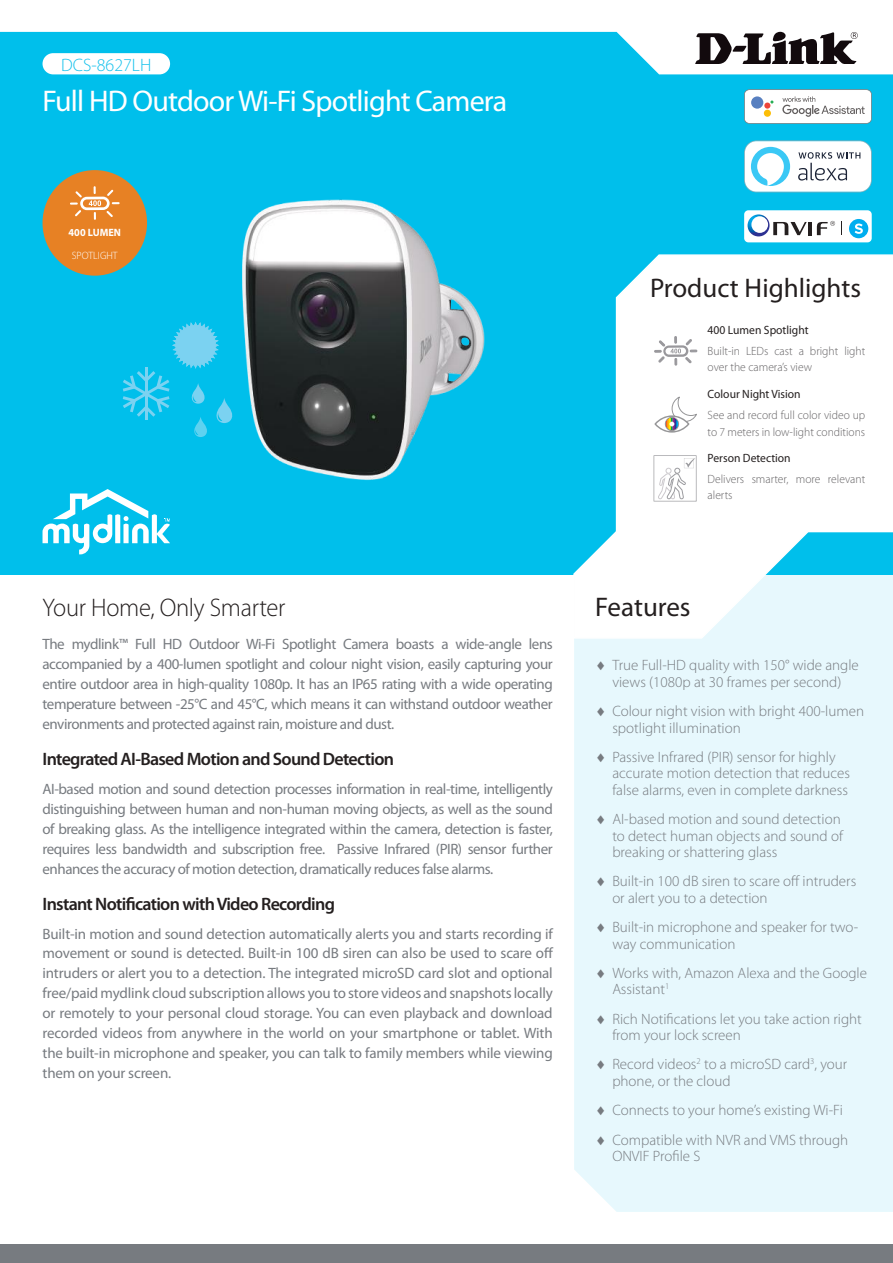
<style>
.page{position:relative;width:893px;height:1263px;background:#fff}
.page>*{position:absolute;margin:0;border:0;box-sizing:border-box;transform-origin:0 0}
.t1{font:30px "Myriad Pro";letter-spacing:-.025em;color:#fff}
.t2{font:27px "Myriad Pro";color:#241f1f}
.t3{font:300 25.5px "Myriad Pro";letter-spacing:-.01em;color:#241f1f}
.t4{font:600 18px "Myriad Pro";letter-spacing:-.04em;color:#241f1f}
.t5{font:300 18px "Myriad Pro";color:#14c1ec}
.t6{font:15px/20px "Myriad Pro";letter-spacing:-.03em;color:#777b80;text-align:justify}
.t7{font:300 15px/16.5px "Myriad Pro";color:#777b80}
.t8{font:300 12px/16.4px "Myriad Pro";color:#656365}
.t9{font:12px "Myriad Pro";color:#241f1f}
.t10{font:300 10.65px "Myriad Pro";color:#fff}
.t11{font:700 10.65px "Myriad Pro";color:#fff}
</style>
<div class="page">
<div style="left:0;top:1244px;width:893px;height:19px;background:#777b80"></div>
<div style="left:574px;top:639px;width:319px;height:573px;background:#e7f8fd"></div>
<div style="left:0;top:0;width:893px;height:574px;background:#00bfeb"></div>
<svg style="left:573px;top:254px;width:320px;height:385px"></svg>
<svg style="left:0;top:0;width:893px;height:74px;fill:#fff"></svg>
<svg style="left:695px;top:32px;width:163px;height:32px;background:#7e797b"></svg>
<div style="left:43px;top:53px;width:127px;height:21px;background:#fff;border-radius:11px"></div>
<svg style="left:43px;top:489px;width:127px;height:66px"></svg>
<svg style="left:654px;top:336px;width:43px;height:29px"></svg>
<svg style="left:654px;top:395px;width:45px;height:47px;background:#eeeeec"></svg>
<svg style="left:654px;top:455px;width:42px;height:46px;background:#f1f1f1"></svg>
<img style="left:242px;top:199px;width:243px;height:281px">
<svg style="left:123px;top:322px;width:110px;height:115px"></svg>
<div style="left:43px;top:170px;width:104px;height:106px;background:#e78124;border-radius:50%"></div>
<svg style="left:80px;top:197px;width:30px;height:13px"></svg>
<div style="left:83px;top:199px;width:24px;height:8px;background:#e78124;border-radius:4px"></div>
<svg style="left:112px;top:202px;width:8px;height:2px"></svg>
<svg style="left:94px;top:186px;width:2px;height:8px"></svg>
<svg style="left:94px;top:212px;width:2px;height:8px"></svg>
<svg style="left:107px;top:211px;width:6px;height:6px"></svg>
<svg style="left:70px;top:191px;width:12px;height:25px"></svg>
<svg style="left:107px;top:190px;width:6px;height:6px"></svg>
<svg style="left:89px;top:200px;width:12px;height:6px"></svg>
<svg style="left:744px;top:89px;width:128px;height:35px;background:#e7e9ea"></svg>
<div style="left:764px;top:110px;width:7px;height:7px;background:#fcbe08;border-radius:50%"></div>
<div style="left:751px;top:96px;width:12px;height:13px;background:#5880c0;border-radius:50%"></div>
<svg style="left:744px;top:141px;width:128px;height:51px;background:#d8ebf1"></svg>
<div style="left:744px;top:210px;width:128px;height:32px;background:#fff;border-radius:4px"></div>
<hr style="left:808px;top:222px;width:4px;height:13px;background:#241f1f">
<svg style="left:747px;top:214px;width:60px;height:22px"></svg>
<svg style="left:817px;top:221px;width:18px;height:14px"></svg>
<div style="left:849px;top:219px;width:19px;height:19px;background:#00aeef;border-radius:50%"></div>
<svg style="left:841px;top:222px;width:1px;height:13px"></svg>
<svg style="left:855px;top:224px;width:8px;height:10px"></svg>
<p class="t5" style="left:61px;top:54px;width:92px">DCS-8627LH</p>
<h1 class="t1" style="left:43px;top:82px;width:466px">Full HD Outdoor Wi-Fi Spotlight Camera</h1>
<p class="t11" style="left:69px;top:225px;width:54px">400 LUMEN</p>
<p class="t10" style="left:72px;top:249px;width:47px">SPOTLIGHT</p>
<h3 class="t3" style="left:43px;top:592px;width:245px">Your Home, Only Smarter</h3>
<p class="t6" style="left:43px;top:634px;width:512px">The mydlink™ Full HD Outdoor Wi-Fi Spotlight Camera boasts a wide-angle lens accompanied by a 400-lumen spotlight and colour night vision, easily capturing your entire outdoor area in high-quality 1080p. It has an IP65 rating with a wide operating temperature between -25°C and 45°C, which means it can withstand outdoor weather environments and protected against rain, moisture and dust.</p>
<p class="t4" style="left:43px;top:747px;width:353px">Integrated AI-Based Motion and Sound Detection</p>
<p class="t6" style="left:43px;top:778px;width:512px">AI-based motion and sound detection processes information in real-time, intelligently distinguishing between human and non-human moving objects, as well as the sound of breaking glass. As the intelligence integrated within the camera, detection is faster, requires less bandwidth and subscription free. Passive Infrared (PIR) sensor further enhances the accuracy of motion detection, dramatically reduces false alarms.</p>
<p class="t4" style="left:43px;top:892px;width:294px">Instant Notification with Video Recording</p>
<p class="t6" style="left:43px;top:923px;width:512px">Built-in motion and sound detection automatically alerts you and starts recording if movement or sound is detected. Built-in 100 dB siren can also be used to scare off intruders or alert you to a detection. The integrated microSD card slot and optional free/paid mydlink cloud subscription allows you to store videos and snapshots locally or remotely to your personal cloud storage. You can even playback and download recorded videos from anywhere in the world on your smartphone or tablet. With the built-in microphone and speaker, you can talk to family members while viewing them on your screen.</p>
<h2 class="t2" style="left:650px;top:271px;width:213px">Product Highlights</h2>
<p class="t9" style="left:708px;top:322px;width:102px">400 Lumen Spotlight</p>
<p class="t8" style="left:708px;top:343px;width:159px">Built-in LEDs cast a bright light over the camera’s view</p>
<p class="t9" style="left:708px;top:386px;width:94px">Colour Night Vision</p>
<p class="t8" style="left:708px;top:407px;width:159px">See and record full color video up to 7 meters in low-light conditions</p>
<p class="t9" style="left:708px;top:450px;width:85px">Person Detection</p>
<p class="t8" style="left:708px;top:471px;width:159px">Delivers smarter, more relevant alerts</p>
<h2 class="t2" style="left:595px;top:590px;width:97px">Features</h2>
<p class="t7" style="left:595px;top:657px;width:265px;text-align:center">♦ True Full-HD quality with 150° wide angle views (1080p at 30 frames per second)</p>
<p class="t7" style="left:612px;top:703px;width:253px;text-indent:-17px">♦ Colour night vision with bright 400-lumen spotlight illumination</p>
<p class="t7" style="left:612px;top:748px;width:239px;text-indent:-17px">♦ Passive Infrared (PIR) sensor for highly accurate motion detection that reduces false alarms, even in complete darkness</p>
<p class="t7" style="left:612px;top:811px;width:232px;text-indent:-17px">♦ AI-based motion and sound detection to detect human objects and sound of breaking or shattering glass</p>
<p class="t7" style="left:612px;top:873px;width:245px;text-indent:-17px">♦ Built-in 100 dB siren to scare off intruders or alert you to a detection</p>
<p class="t7" style="left:612px;top:919px;width:247px;text-indent:-17px">♦ Built-in microphone and speaker for two&shy;way communication</p>
<p class="t7" style="left:612px;top:964px;width:256px;text-indent:-17px">♦ Works with, Amazon Alexa and the Google<br>Assistant<sup>1</sup></p>
<p class="t7" style="left:612px;top:1010px;width:251px;text-indent:-17px">♦ Rich Notifications let you take action right from your lock screen</p>
<p class="t7" style="left:612px;top:1056px;width:236px;text-indent:-17px">♦ Record videos<sup>2</sup> to a microSD card<sup>3</sup>, your phone, or the cloud</p>
<p class="t7" style="left:595px;top:1095px;width:255px;line-height:29.2px">♦ Connects to your home’s existing Wi-Fi ♦ Compatible with NVR and VMS through</p>
<p class="t7" style="left:612px;top:1147px;width:90px">ONVIF Profile S</p>
</div>
